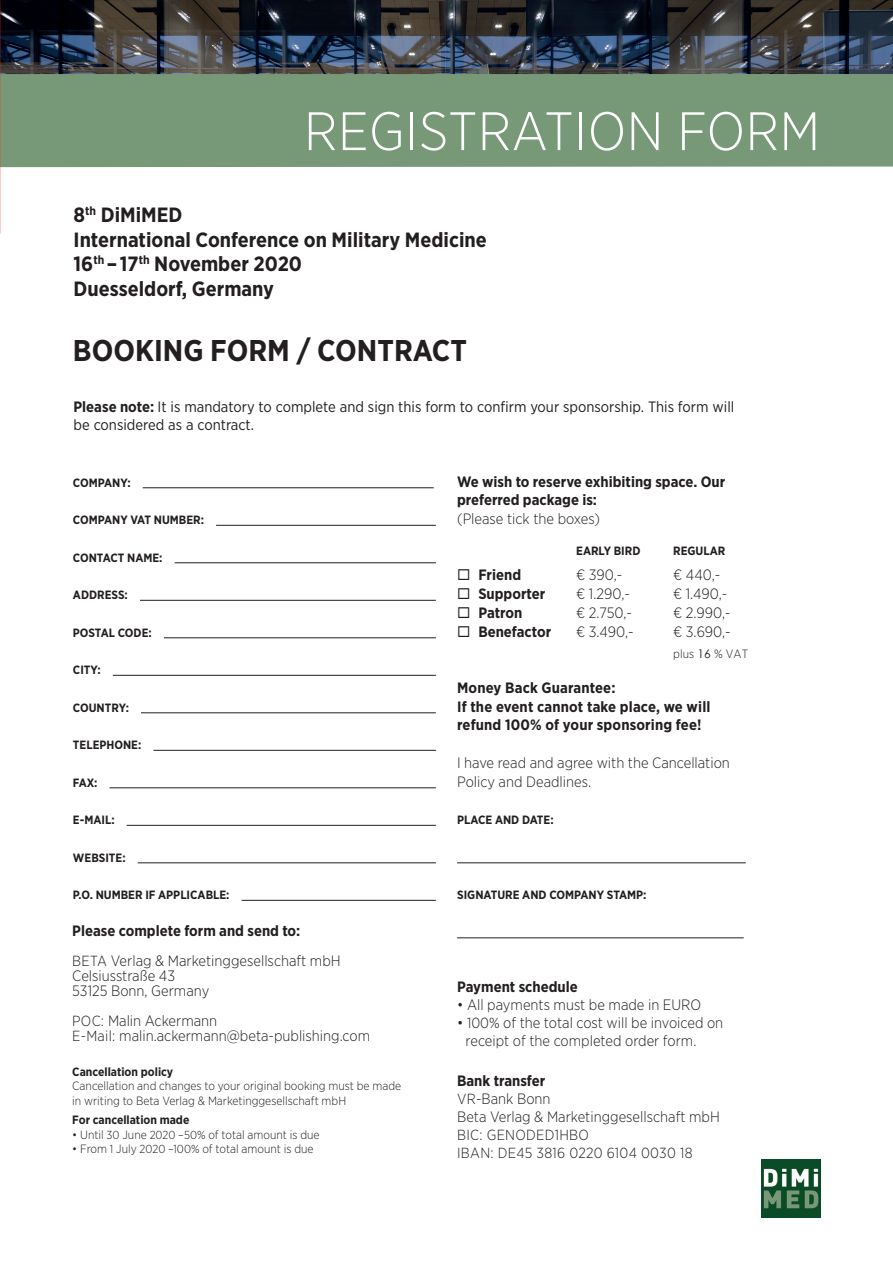
<style>
.page{position:relative;width:893px;height:1263px;background:#fff}
.page>*{position:absolute;margin:0;border:0;box-sizing:border-box;transform-origin:0 0}
.t1{font:300 54px "Gotham Narrow";letter-spacing:.01em;color:#fff}
.t2{font:700 30px "Gotham Narrow";color:#231f20}
.t3{font:700 20.7px/24.8px "Gotham Narrow";color:#231f20}
.t4{font:300 15px/18px "Gotham Narrow";color:#231f20}
.t5{font:700 15px/18.8px "Gotham Narrow";color:#231f20}
.t6{font:15px/18.8px "Gotham Narrow";color:#231f20}
.t7{font:300 14.7px/18px "Gotham Narrow";letter-spacing:.02em;color:#231f20}
.t8{font:700 12px "Gotham Narrow";color:#231f20}
.t9{font:300 12px/15px "Gotham Narrow";color:#231f20}
.s1{font-weight:700}
.s2{font-size:14.7px}
.s3{font-size:11.7px}
.s4{font-family:"Century Gothic";font-weight:400}
</style>
<div class="page">
<hr style="left:143px;top:487px;width:291px;height:1px;background:#231f20">
<hr style="left:216px;top:525px;width:220px;height:1px;background:#231f20">
<hr style="left:175px;top:562px;width:261px;height:1px;background:#231f20">
<hr style="left:140px;top:600px;width:296px;height:1px;background:#231f20">
<hr style="left:164px;top:637px;width:272px;height:1px;background:#231f20">
<hr style="left:113px;top:675px;width:323px;height:1px;background:#231f20">
<hr style="left:141px;top:712px;width:295px;height:1px;background:#231f20">
<hr style="left:153px;top:750px;width:283px;height:1px;background:#231f20">
<hr style="left:110px;top:787px;width:326px;height:1px;background:#231f20">
<hr style="left:127px;top:825px;width:309px;height:1px;background:#231f20">
<hr style="left:138px;top:862px;width:298px;height:1px;background:#231f20">
<hr style="left:242px;top:900px;width:194px;height:1px;background:#231f20">
<hr style="left:457px;top:862px;width:289px;height:1px;background:#231f20">
<hr style="left:457px;top:937px;width:287px;height:1px;background:#231f20">
<img style="left:0;top:0;width:893px;height:74px">
<div style="left:0;top:74px;width:893px;height:93px;background:#789978"></div>
<img style="left:762px;top:1159px;width:59px;height:59px">
<h1 class="t1" style="left:304px;top:98px;width:517px">REGISTRATION FORM</h1>
<h3 class="t3" style="left:74px;top:202px;width:415px">8<sup>th</sup> DiMiMED<br>International Conference on Military Medicine<br>16<sup>th</sup> –17<sup>th</sup> November 2020<br>Duesseldorf, Germany</h3>
<h2 class="t2" style="left:73px;top:332px;width:396px">BOOKING FORM / CONTRACT</h2>
<p class="t6" style="left:74px;top:397px;width:662px"><span class="s1">Please note:</span> It is mandatory to complete and sign this form to confirm your sponsorship. This form will be considered as a contract.</p>
<p class="t8" style="left:73px;top:475px;width:59px">COMPANY:</p>
<p class="t8" style="left:73px;top:513px;width:133px">COMPANY VAT NUMBER:</p>
<p class="t8" style="left:73px;top:550px;width:91px">CONTACT NAME:</p>
<p class="t8" style="left:73px;top:588px;width:57px">ADDRESS:</p>
<p class="t8" style="left:73px;top:625px;width:80px">POSTAL CODE:</p>
<p class="t8" style="left:73px;top:663px;width:29px">CITY:</p>
<p class="t8" style="left:73px;top:700px;width:58px">COUNTRY:</p>
<p class="t8" style="left:73px;top:738px;width:70px">TELEPHONE:</p>
<p class="t8" style="left:73px;top:775px;width:26px">FAX:</p>
<p class="t8" style="left:73px;top:813px;width:43px">E-MAIL:</p>
<p class="t8" style="left:73px;top:850px;width:54px">WEBSITE:</p>
<p class="t8" style="left:73px;top:888px;width:158px">P.O. NUMBER IF APPLICABLE:</p>
<p class="t4" style="left:72px;top:916px;width:270px;line-height:30px"><span class="s1">Please complete form and send to:<br></span><span class="s2">BETA</span> Verlag &amp; Marketinggesellschaft mbH</p>
<p class="t4" style="left:72px;top:968px;width:138px;line-height:15px">Celsiusstraße 43<br>53125 Bonn, Germany</p>
<p class="t4" style="left:72px;top:1013px;width:299px;line-height:15px"><span class="s2">POC:</span> Malin Ackermann<br><span class="s2">E-Mail:</span> malin.ackermann@beta-publishing.com</p>
<p class="t8" style="left:72px;top:1064px;width:102px">Cancellation policy</p>
<p class="t9" style="left:72px;top:1078px;width:331px">Cancellation and changes to your original booking must be made in writing to Beta Verlag &amp; Marketinggesellschaft mbH</p>
<p class="t8" style="left:72px;top:1113px;width:119px">For cancellation made</p>
<p class="t9" style="left:72px;top:1127px;width:249px">• Until <span class="s3">30</span> June <span class="s3">2020 –50%</span> of total amount is due</p>
<p class="t9" style="left:72px;top:1141px;width:243px">• From <span class="s3">1</span> July <span class="s3">2020 –100%</span> of total amount is due</p>
<p class="t5" style="left:457px;top:472px;width:270px">We wish to reserve exhibiting space. Our preferred package is:</p>
<p class="t4" style="left:457px;top:510px;width:144px">(Please tick the boxes)</p>
<p class="t8" style="left:576px;top:543px;width:66px">EARLY BIRD</p>
<p class="t8" style="left:673px;top:543px;width:54px">REGULAR</p>
<p class="t5" style="left:457px;top:566px;width:66px">◻ Friend</p>
<p class="t4" style="left:576px;top:566px;width:48px">€ 390,-</p>
<p class="t4" style="left:673px;top:566px;width:49px">€ 440,-</p>
<p class="t5" style="left:457px;top:584px;width:90px">◻ Supporter</p>
<p class="t4" style="left:576px;top:585px;width:55px">€ 1.290,-</p>
<p class="t4" style="left:673px;top:585px;width:56px">€ 1.490,-</p>
<p class="t5" style="left:457px;top:603px;width:67px">◻ Patron</p>
<p class="t4" style="left:576px;top:603px;width:57px">€ 2.750,-</p>
<p class="t4" style="left:673px;top:603px;width:59px">€ 2.990,-</p>
<p class="t5" style="left:457px;top:622px;width:96px">◻ Benefactor</p>
<p class="t4" style="left:576px;top:622px;width:59px">€ 3.490,-</p>
<p class="t4" style="left:673px;top:622px;width:59px">€ 3.690,-</p>
<p class="t9" style="left:673px;top:646px;width:77px">plus <span class="s4">16</span> % VAT</p>
<p class="t5" style="left:457px;top:678px;width:255px">Money Back Guarantee:<br>If the event cannot take place, we will refund 100% of your sponsoring fee!</p>
<p class="t4" style="left:457px;top:753px;width:274px;line-height:18.8px">I have read and agree with the Cancellation<br>Policy and Deadlines.</p>
<p class="t8" style="left:457px;top:813px;width:98px">PLACE AND DATE:</p>
<p class="t8" style="left:457px;top:888px;width:191px">SIGNATURE AND COMPANY STAMP:</p>
<p class="t5" style="left:457px;top:977px;width:122px">Payment schedule</p>
<p class="t4" style="left:457px;top:995px;width:246px">• All payments must be made in EURO</p>
<p class="t4" style="left:466px;top:1013px;width:259px;text-indent:-9px">• <span class="s2">100%</span> of the total cost will be invoiced on receipt of the completed order form.</p>
<p class="t4" style="left:457px;top:1071px;width:264px"><span class="s1">Bank transfer<br></span><span class="s2">VR</span>-Bank Bonn<br>Beta Verlag &amp; Marketinggesellschaft mbH</p>
<p class="t7" style="left:457px;top:1125px;width:237px">BIC: GENODED1HBO<br>IBAN: DE45 3816 0220 6104 0030 18</p>
</div>
